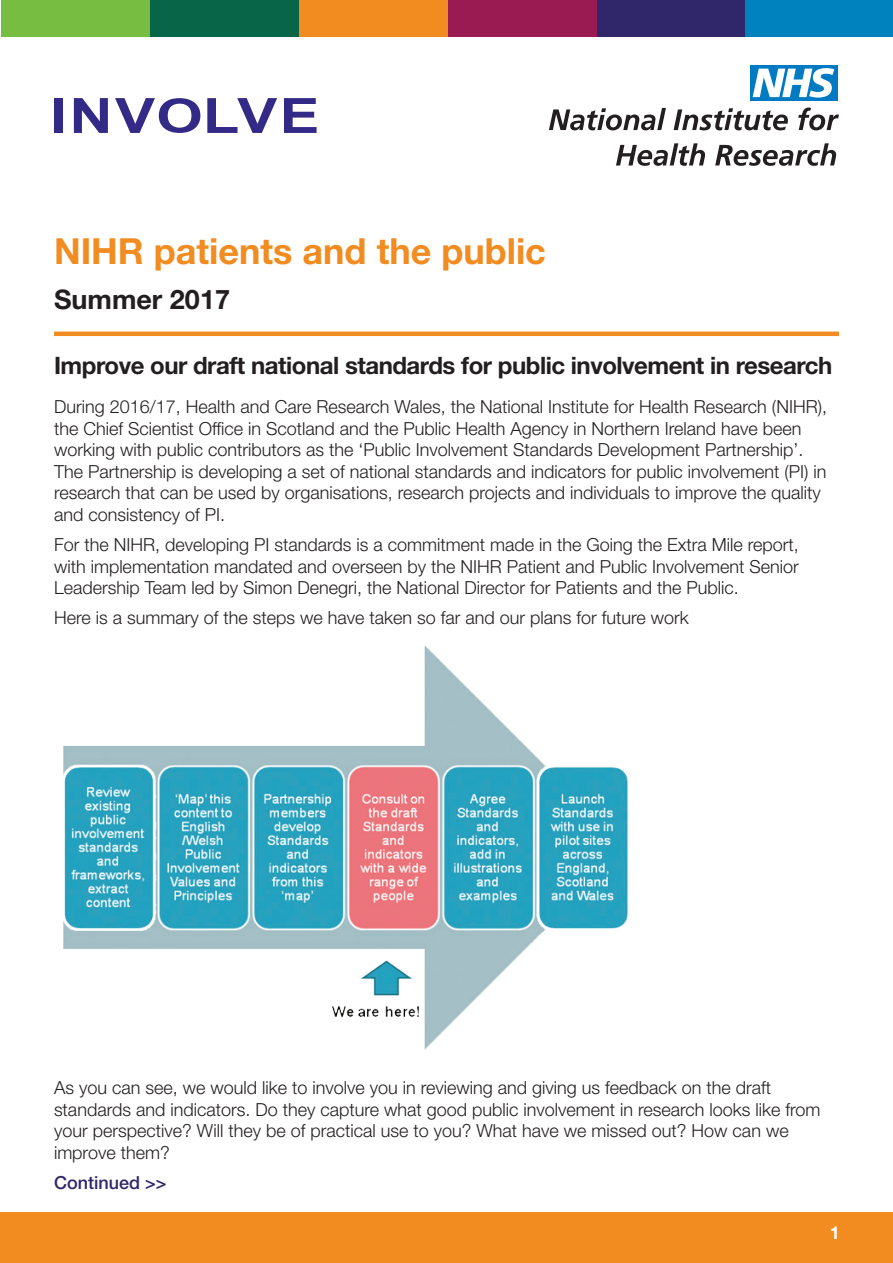
<style>
.page{position:relative;width:893px;height:1263px;background:#fff}
.page>*{position:absolute;margin:0;border:0;box-sizing:border-box;transform-origin:0 0}
.t1{font:700 36px "Helvetica Neue LT Std";color:#f28b20}
.t2{font:700 27px "Helvetica Neue LT Std";color:#231f20}
.t3{font:700 24px "Helvetica Neue LT Std";letter-spacing:-.02em;color:#231f20}
.t4{font:300 18px/21.6px "Helvetica Neue LT Std";color:#231f20}
.t5{font:500 18px "Helvetica Neue LT Std";color:#30266a}
.t6{font:700 18px "Helvetica Neue LT Std";color:#fff}
</style>
<div class="page">
<hr style="left:0;top:0;width:1px;height:37px;background:#0082bf">
<div style="left:0;top:1213px;width:893px;height:50px;background:#f28b20"></div>
<div style="left:1px;top:0;width:149px;height:37px;background:#76bd42"></div>
<div style="left:150px;top:0;width:149px;height:37px;background:#096547"></div>
<div style="left:299px;top:0;width:149px;height:37px;background:#f28b20"></div>
<div style="left:448px;top:0;width:149px;height:37px;background:#9a1b51"></div>
<div style="left:597px;top:0;width:148px;height:37px;background:#30266a"></div>
<div style="left:745px;top:0;width:148px;height:37px;background:#0082bf"></div>
<svg style="left:549px;top:108px;width:117px;height:22px"></svg>
<svg style="left:674px;top:108px;width:114px;height:22px"></svg>
<svg style="left:798px;top:108px;width:41px;height:22px"></svg>
<svg style="left:616px;top:143px;width:89px;height:23px"></svg>
<svg style="left:715px;top:143px;width:121px;height:23px"></svg>
<div style="left:750px;top:65px;width:88px;height:36px;background:#007ac2"></div>
<svg style="left:753px;top:68px;width:81px;height:30px"></svg>
<svg style="left:74px;top:98px;width:34px;height:35px"></svg>
<svg style="left:115px;top:98px;width:85px;height:35px"></svg>
<svg style="left:207px;top:98px;width:70px;height:35px"></svg>
<svg style="left:284px;top:98px;width:33px;height:35px"></svg>
<div style="left:54px;top:98px;width:9px;height:35px;background:#332986"></div>
<img style="left:63px;top:645px;width:565px;height:405px">
<hr style="left:54px;top:332px;width:785px;height:4px;background:#f28b20">
<h1 class="t1" style="left:54px;top:229px;width:493px">NIHR patients and the public</h1>
<h2 class="t2" style="left:54px;top:283px;width:178px">Summer 2017</h2>
<h3 class="t3" style="left:54px;top:351px;width:780px">Improve our draft national standards for public involvement in research</h3>
<p class="t4" style="left:54px;top:395px;width:774px">During 2016/17, Health and Care Research Wales, the National Institute for Health Research (NIHR), the Chief Scientist Office in Scotland and the Public Health Agency in Northern Ireland have been working with public contributors as the ‘Public Involvement Standards Development Partnership’.<br>The Partnership is developing a set of national standards and indicators for public involvement (PI) in research that can be used by organisations, research projects and individuals to improve the quality and consistency of PI.</p>
<p class="t4" style="left:54px;top:533px;width:746px;text-align:justify">For the NIHR, developing PI standards is a commitment made in the Going the Extra Mile report, with implementation mandated and overseen by the NIHR Patient and Public Involvement Senior Leadership Team led by Simon Denegri, the National Director for Patients and the Public.</p>
<p class="t4" style="left:54px;top:607px;width:636px">Here is a summary of the steps we have taken so far and our plans for future work</p>
<p class="t4" style="left:54px;top:1076px;width:768px">As you can see, we would like to involve you in reviewing and giving us feedback on the draft standards and indicators. Do they capture what good public involvement in research looks like from your perspective? Will they be of practical use to you? What have we missed out? How can we improve them?</p>
<p class="t5" style="left:54px;top:1172px;width:114px">Continued &gt;&gt;</p>
<p class="t6" style="left:830px;top:1221px;width:12px">1</p>
</div>
